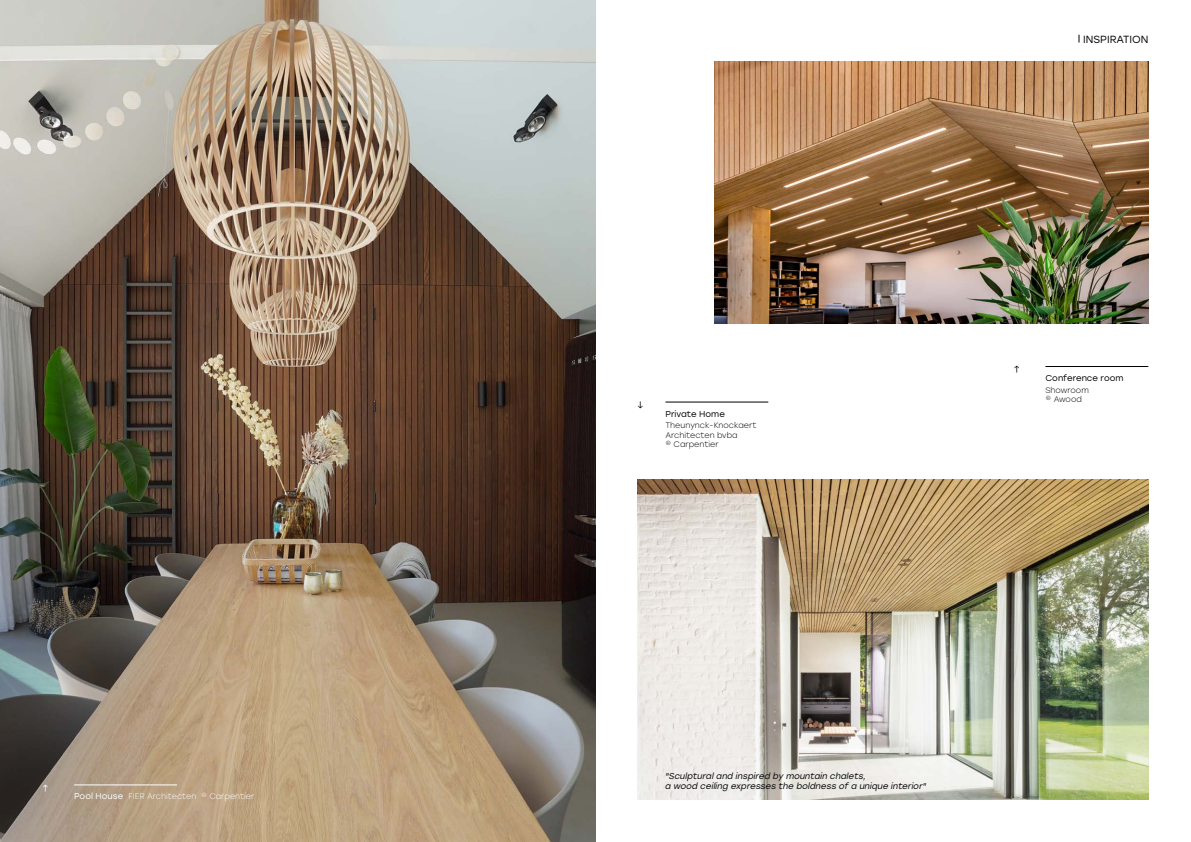
<style>
.page{position:relative;width:1191px;height:842px;background:#fff}
.page>*{position:absolute;margin:0;border:0;box-sizing:border-box;transform-origin:0 0}
.t1{font:10.4px "Stolzl";color:#000}
.t2{font:9px "Ivy Style Sans";color:#020203}
.t3{font:9px "Ivy Style Sans";color:#fff}
.t4{font:italic 8.5px/10px "Stolzl";color:#020203}
.t5{font:8.5px "Stolzl";color:#000}
.t6{font:300 8px/9.5px "Stolzl";color:#000}
.t7{font:300 8px "Stolzl";color:#fff}
.s1{font-weight:400;font-size:8.5px}
</style>
<div class="page">
<img style="left:0;top:0;width:595px;height:842px">
<hr style="left:1045px;top:366px;width:103px;height:1px;background:#000">
<hr style="left:665px;top:402px;width:103px;height:1px;background:#000">
<img style="left:714px;top:61px;width:434px;height:262px">
<hr style="left:74px;top:785px;width:103px;height:1px;background:#fff">
<img style="left:637px;top:479px;width:511px;height:320px">
<p class="t3" style="left:48px;top:794px;width:7px;rotate:-180deg">↓</p>
<p class="t7" style="left:74px;top:791px;width:182px"><span class="s1">Pool House</span> FIER Architecten © Carpentier</p>
<p class="t1" style="left:1083px;top:32px;width:67px">INSPIRATION</p>
<p class="t2" style="left:637px;top:398px;width:7px">↓</p>
<p class="t5" style="left:665px;top:408px;width:61px">Private Home</p>
<p class="t6" style="left:665px;top:420px;width:92px">Theunynck-Knockaert<br>Architecten bvba<br>© Carpentier</p>
<p class="t2" style="left:1019px;top:376px;width:7px;rotate:-180deg">↓</p>
<p class="t5" style="left:1045px;top:372px;width:79px">Conference room</p>
<p class="t6" style="left:1045px;top:385px;width:45px">Showroom © Awood</p>
<p class="t4" style="left:665px;top:770px;width:264px">"Sculpturaland inspired by mountain chalets,<br>a wood ceiling expresses the boldness of a unique interior"</p>
</div>
